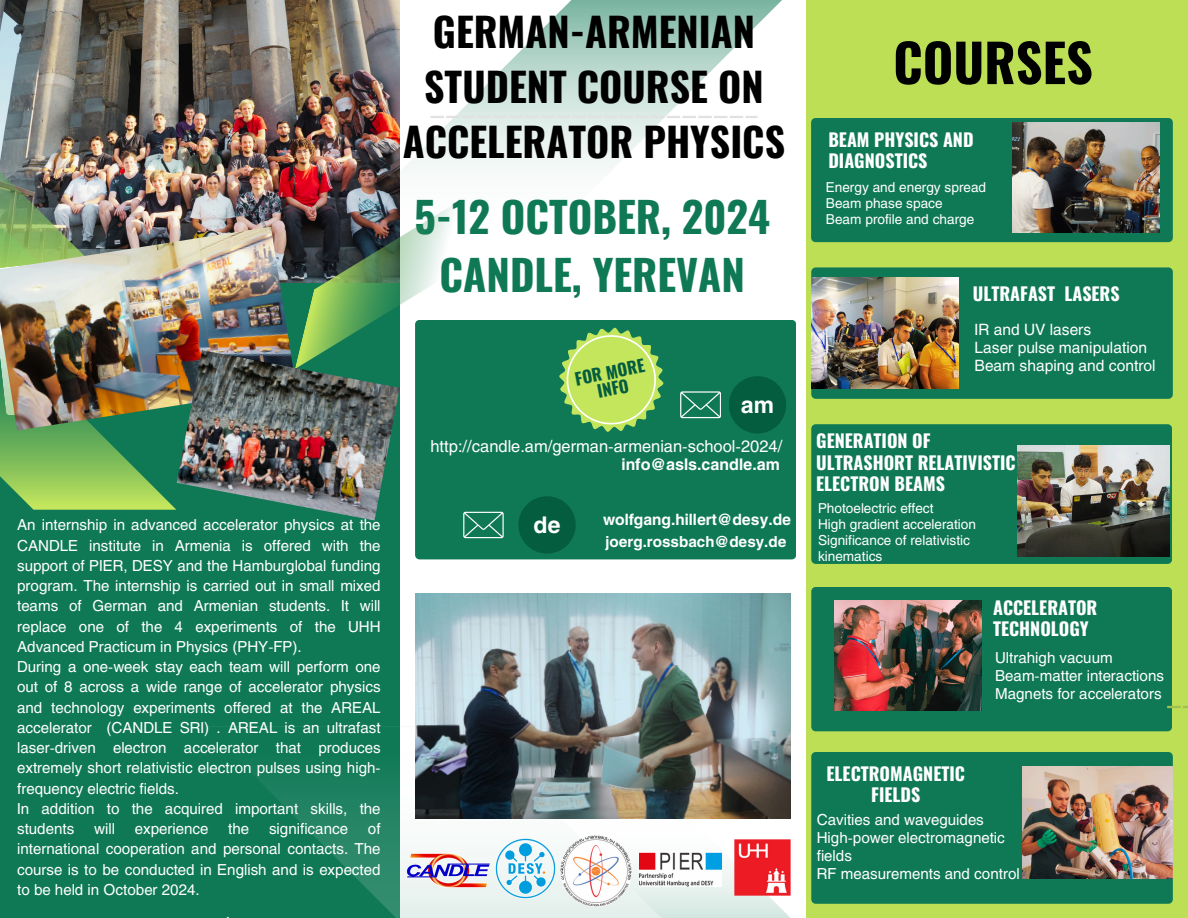
<style>
.page{position:relative;width:1188px;height:918px;background:#fff}
.page>*{position:absolute;margin:0;border:0;box-sizing:border-box;transform-origin:0 0}
.t1{font:700 52.35px "Oswald";color:#000}
.t2{font:700 42px/58.5px "Oswald";color:#0f7956;text-align:center}
.t3{font:700 39.75px/55.2px "Oswald";color:#000;text-align:center}
.t4{font:700 22.8px "Helios";color:#fff}
.t5{font:700 18px/21.3px "Oswald";color:#fff}
.t6{font:700 16.8px/16.8px "Oswald";color:#055d40;text-align:center}
.t7{font:16.35px "Helios";color:#fff}
.t8{font:700 15.9px "Helios";color:#fff}
.t9{font:15.45px "Helios";color:#fff}
.t10{font:700 15.45px "Helios";color:#fff}
.t11{font:15px/20.2px "Helios";color:#fff;text-align:justify}
.t12{font:700 15px "Helios";color:#fff}
.t13{font:13.5px/15.8px "Helios";color:#fff}
</style>
<div class="page">
<svg style="left:406px;top:0;width:376px;height:170px"></svg>
<div style="left:0;top:283px;width:400px;height:635px;background:#0f7956"></div>
<svg style="left:227px;top:780px;width:320px;height:138px"></svg>
<img style="left:0;top:0;width:400px;height:227px">
<svg style="left:547px;top:818px;width:244px;height:100px"></svg>
<div style="left:806px;top:0;width:382px;height:918px;background:#bcdf55"></div>
<div style="left:415px;top:320px;width:381px;height:239px;background:#0f7956"></div>
<img style="left:415px;top:593px;width:376px;height:225px">
<div style="left:811px;top:587px;width:361px;height:144px;background:#0f7956"></div>
<img style="left:834px;top:601px;width:148px;height:110px">
<div style="left:811px;top:752px;width:362px;height:152px;background:#0f7956"></div>
<img style="left:1023px;top:767px;width:150px;height:111px">
<svg style="left:430px;top:116px;width:328px;height:2px"></svg>
<div style="left:811px;top:267px;width:362px;height:132px;background:#0f7956"></div>
<svg style="left:1167px;top:706px;width:21px;height:2px"></svg>
<svg style="left:550px;top:320px;width:122px;height:121px;background:#6eb25e"></svg>
<img style="left:406px;top:854px;width:84px;height:34px">
<img style="left:495px;top:838px;width:61px;height:61px">
<img style="left:295px;top:166px;width:172px;height:233px">
<img style="left:0;top:74px;width:230px;height:436px">
<img style="left:0;top:227px;width:296px;height:204px">
<img style="left:177px;top:350px;width:223px;height:170px">
<img style="left:639px;top:851px;width:82px;height:35px">
<img style="left:734px;top:839px;width:57px;height:56px">
<div style="left:811px;top:118px;width:362px;height:124px;background:#0f7956"></div>
<img style="left:811px;top:278px;width:148px;height:110px">
<img style="left:1012px;top:122px;width:148px;height:110px">
<div style="left:811px;top:424px;width:361px;height:140px;background:#0f7956"></div>
<img style="left:1017px;top:445px;width:152px;height:111px">
<img style="left:561px;top:835px;width:71px;height:71px">
<svg style="left:463px;top:512px;width:41px;height:26px"></svg>
<div style="left:518px;top:496px;width:58px;height:58px;background:#055d40;border-radius:50%"></div>
<svg style="left:680px;top:391px;width:41px;height:27px"></svg>
<div style="left:729px;top:376px;width:57px;height:58px;background:#055d40;border-radius:50%"></div>
<p class="t3" style="left:403px;top:2px;width:384px">GERMAN-ARMENIAN<br>STUDENT COURSE ON<br>ACCELERATOR PHYSICS</p>
<h1 class="t2" style="left:415px;top:185px;width:357px">5-12 OCTOBER, 2024<br>CANDLE, YEREVAN</h1>
<h4 class="t6" style="left:573px;top:370px;width:72px;rotate:-11deg">FOR MORE<br>INFO</h4>
<p class="t4" style="left:741px;top:391px;width:35px">am</p>
<p class="t7" style="left:430px;top:435px;width:353px">http://candle.am/german-armenian-school-2024/</p>
<h4 class="t11" style="left:17px;top:515px;width:365px">An internship in advanced accelerator physics at the</h4>
<p class="t4" style="left:533px;top:511px;width:29px">de</p>
<h4 class="t11" style="left:17px;top:535px;width:365px">CANDLE institute in Armenia is offered with the support of PIER, DESY and the Hamburglobal funding program. The internship is carried out in small mixed teams of German and Armenian students. It will replace one of the 4 experiments of the UHH Advanced Practicum in Physics (PHY-FP).</h4>
<p class="t11" style="left:17px;top:656px;width:365px">During a one-week stay each team will perform one out of 8 across a wide range of accelerator physics and technology experiments offered at the AREAL accelerator (CANDLE SRI) . AREAL is an ultrafast laser-driven electron accelerator that produces extremely short relativistic electron pulses using high&shy;frequency electric fields.</p>
<p class="t11" style="left:17px;top:798px;width:365px">In addition to the acquired important skills, the students</p>
<p class="t11" style="left:17px;top:818px;width:365px;text-indent:351px">of international cooperation and personal contacts. The course is to be conducted in English and is expected to be held in October 2024.</p>
<p class="t11" style="left:94px;top:818px;width:22px">will</p>
<p class="t11" style="left:135px;top:818px;width:75px">experience</p>
<p class="t11" style="left:228px;top:818px;width:22px">the</p>
<p class="t11" style="left:269px;top:818px;width:81px">significance</p>
<p class="t8" style="left:622px;top:454px;width:160px">info@asls.candle.am</p>
<p class="t10" style="left:603px;top:510px;width:190px">wolfgang.hillert@desy.de</p>
<p class="t12" style="left:606px;top:532px;width:182px">joerg.rossbach@desy.de</p>
<h3 class="t1" style="left:893px;top:22px;width:201px">COURSES</h3>
<h4 class="t5" style="left:828px;top:128px;width:147px">BEAM PHYSICS AND<br>DIAGNOSTICS</h4>
<p class="t13" style="left:826px;top:179px;width:162px">Energy and energy spread</p>
<p class="t13" style="left:826px;top:195px;width:118px">Beam phase space</p>
<p class="t13" style="left:826px;top:211px;width:150px">Beam profile and charge</p>
<h4 class="t5" style="left:973px;top:282px;width:148px">ULTRAFAST LASERS</h4>
<p class="t9" style="left:975px;top:320px;width:118px">IR and UV lasers</p>
<p class="t9" style="left:975px;top:338px;width:174px">Laser pulse manipulation</p>
<p class="t9" style="left:975px;top:356px;width:182px">Beam shaping and control</p>
<h6 class="t5" style="left:816px;top:430px;width:201px">GENERATION OF<br>ULTRASHORT RELATIVISTIC<br>ELECTRON BEAMS</h6>
<p class="t13" style="left:818px;top:500px;width:117px">Photoelectric effect</p>
<h2 class="t13" style="left:818px;top:516px;width:160px">High gradient acceleration</h2>
<p class="t13" style="left:818px;top:532px;width:154px">Significance of relativistic kinematics</p>
<p class="t5" style="left:993px;top:596px;width:106px">ACCELERATOR<br>TECHNOLOGY</p>
<p class="t11" style="left:995px;top:647px;width:119px">Ultrahigh vacuum</p>
<p class="t11" style="left:995px;top:665px;width:170px">Beam-matter interactions</p>
<p class="t11" style="left:995px;top:683px;width:168px">Magnets for accelerators</p>
<p class="t5" style="left:827px;top:762px;width:140px;text-align:center">ELECTROMAGNETIC<br>FIELDS</p>
<p class="t11" style="left:817px;top:809px;width:169px">Cavities and waveguides</p>
<h4 class="t11" style="left:817px;top:828px;width:190px;line-height:18px">High-power electromagnetic fields</h4>
<p class="t11" style="left:817px;top:863px;width:205px">RF measurements and control</p>
</div>
